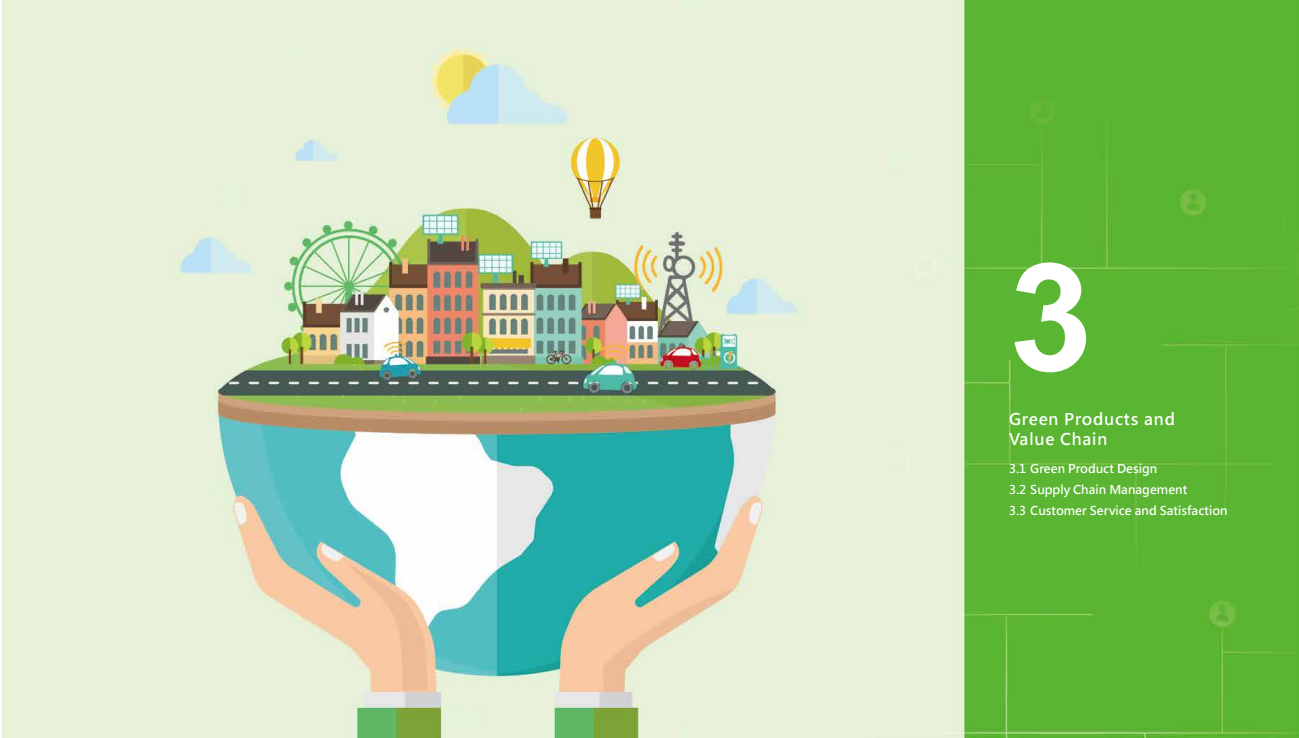
<style>
.page{position:relative;width:1299px;height:738px;background:#fff}
.page>*{position:absolute;margin:0;border:0;box-sizing:border-box;transform-origin:0 0}
.t1{font:700 150.1px "Arial";color:#fff}
.t2{font:700 16px/20px "Microsoft Jheng Hei";letter-spacing:.05em;color:#fff}
.t3{font:700 12px/20.7px "Microsoft Jheng Hei";color:#fff}
</style>
<div class="page">
<img style="left:1px;top:0;width:1297px;height:737px">
<h1 class="t1" style="left:1008px;top:217px;width:85px">3</h1>
<h2 class="t2" style="left:1008px;top:409px;width:167px">Green Products and<br>Value Chain</h2>
<p class="t3" style="left:1008px;top:458px;width:220px">3.1 Green Product Design<br>3.2 Supply Chain Management<br>3.3 Customer Service and Satisfaction</p>
</div>
